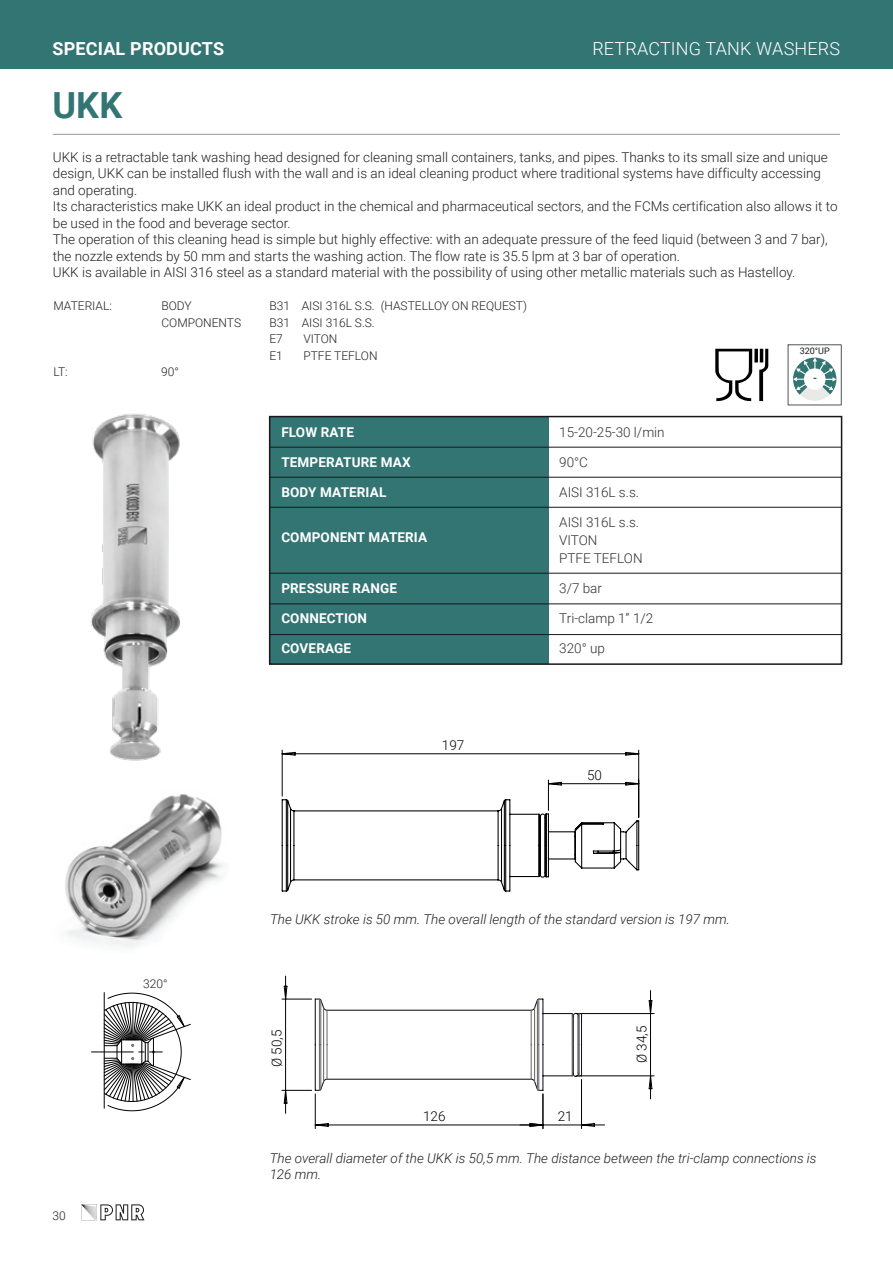
<style>
.page{position:relative;width:893px;height:1263px;background:#fff}
.page>*{position:absolute;margin:0;border:0;box-sizing:border-box;transform-origin:0 0}
.t1{font:700 36px "Roboto";color:#327573}
.t2{font:300 18px "Roboto";letter-spacing:.01em;color:#fff}
.t3{font:700 18px "Roboto";letter-spacing:.01em;color:#fff}
.t4{font:300 13.5px/16.5px "Roboto";color:#231f20}
.t5{font:italic 300 13.5px/16.5px "Roboto";color:#231f20}
.t6{font:300 13.5px/18px "Roboto";color:#2f2f2f}
.t7{font:700 13.5px "Roboto";letter-spacing:.01em;color:#fff}
.t8{font:300 13.5px "Roboto";color:#010101}
.t9{font:300 12px/16.5px "Roboto";color:#231f20}
.t10{font:300 12px "Roboto";color:#1c1c1c}
.t11{font:12px "Roboto";color:#181c1f}
.t12{font:9px "Roboto";color:#181c1f}
</style>
<div class="page">
<div style="left:0;top:0;width:893px;height:68px;background:#327573"></div>
<svg style="left:81px;top:1204px;width:63px;height:16px"></svg>
<img style="left:65px;top:794px;width:159px;height:153px">
<hr style="left:53px;top:134px;width:787px;height:1px;background:#9a9a9a">
<svg style="left:788px;top:344px;width:53px;height:61px"></svg>
<img style="left:90px;top:413px;width:90px;height:348px">
<svg style="left:91px;top:992px;width:100px;height:120px"></svg>
<div style="left:270px;top:417px;width:279px;height:247px;background:#327573"></div>
<div style="left:269px;top:416px;width:573px;height:249px;border:2px solid #18171c"></div>
<hr style="left:270px;top:573px;width:571px;height:1px;background:#18171c">
<hr style="left:270px;top:634px;width:571px;height:1px;background:#18171c">
<hr style="left:270px;top:447px;width:571px;height:1px;background:#18171c">
<hr style="left:270px;top:477px;width:571px;height:1px;background:#18171c">
<hr style="left:270px;top:507px;width:571px;height:1px;background:#18171c">
<hr style="left:270px;top:603px;width:571px;height:1px;background:#18171c">
<svg style="left:281px;top:749px;width:359px;height:143px"></svg>
<svg style="left:281px;top:975px;width:374px;height:139px"></svg>
<svg style="left:314px;top:998px;width:291px;height:131px"></svg>
<svg style="left:715px;top:349px;width:53px;height:52px"></svg>
<h2 class="t3" style="left:52px;top:36px;width:173px">SPECIAL PRODUCTS</h2>
<h1 class="t1" style="left:52px;top:80px;width:71px">UKK</h1>
<h2 class="t2" style="left:592px;top:36px;width:249px">RETRACTING TANK WASHERS</h2>
<p class="t4" style="left:53px;top:148px;width:786px">UKK is a retractable tank washing head designed for cleaning small containers, tanks, and pipes. Thanks to its small size and unique design, UKK can be installed flush with the wall and is an ideal cleaning product where traditional systems have difficulty accessing and operating.<br>Its characteristics make UKK an ideal product in the chemical and pharmaceutical sectors, and the FCMs certification also allows it to be used in the food and beverage sector.<br>The operation of this cleaning head is simple but highly effective: with an adequate pressure of the feed liquid (between 3 and 7 bar), the nozzle extends by 50 mm and starts the washing action. The flow rate is 35.5 lpm at 3 bar of operation.<br>UKK is available in AISI 316 steel as a standard material with the possibility of using other metallic materials such as Hastelloy.</p>
<p class="t9" style="left:53px;top:297px;width:60px">MATERIAL:</p>
<p class="t9" style="left:161px;top:297px;width:32px">BODY</p>
<p class="t9" style="left:269px;top:297px;width:259px">B31 AISI 316L S.S. (HASTELLOY ON REQUEST)</p>
<p class="t9" style="left:161px;top:314px;width:81px">COMPONENTS</p>
<p class="t9" style="left:269px;top:314px;width:107px">B31 AISI 316L S.S.<br>E7</p>
<p class="t9" style="left:303px;top:330px;width:36px">VITON</p>
<p class="t9" style="left:53px;top:363px;width:16px">LT:</p>
<p class="t9" style="left:161px;top:363px;width:19px">90°</p>
<p class="t9" style="left:143px;top:975px;width:26px">320°</p>
<p class="t9" style="left:269px;top:347px;width:15px">E1</p>
<p class="t9" style="left:303px;top:347px;width:76px">PTFE TEFLON</p>
<p class="t7" style="left:281px;top:423px;width:74px">FLOW RATE</p>
<p class="t7" style="left:281px;top:453px;width:131px">TEMPERATURE MAX</p>
<p class="t7" style="left:281px;top:483px;width:106px">BODY MATERIAL</p>
<p class="t7" style="left:281px;top:528px;width:147px">COMPONENT MATERIA</p>
<p class="t7" style="left:281px;top:579px;width:117px">PRESSURE RANGE</p>
<p class="t7" style="left:281px;top:609px;width:87px">CONNECTION</p>
<p class="t7" style="left:281px;top:639px;width:71px">COVERAGE</p>
<p class="t8" style="left:442px;top:736px;width:24px">197</p>
<p class="t6" style="left:559px;top:423px;width:107px">15-20-25-30 l/min</p>
<p class="t6" style="left:559px;top:453px;width:30px">90°C</p>
<p class="t6" style="left:559px;top:483px;width:81px">AISI 316L s.s.</p>
<p class="t6" style="left:559px;top:513px;width:85px">AISI 316L s.s.<br>VITON<br>PTFE TEFLON</p>
<p class="t6" style="left:559px;top:579px;width:44px">3/7 bar</p>
<p class="t6" style="left:559px;top:609px;width:96px">Tri-clamp 1” 1/2</p>
<p class="t6" style="left:559px;top:639px;width:47px">320° up</p>
<p class="t8" style="left:587px;top:766px;width:16px">50</p>
<p class="t5" style="left:270px;top:911px;width:461px">The UKK stroke is 50 mm. The overall length of the standard version is 197 mm.</p>
<p class="t8" style="left:267px;top:1067px;width:39px;rotate:-90deg">Ø 50,5</p>
<p class="t8" style="left:632px;top:1063px;width:39px;rotate:-90deg">Ø 34,5</p>
<p class="t12" style="left:800px;top:345px;width:32px">320°UP</p>
<p class="t11" style="left:813px;top:370px;width:5px">-</p>
<p class="t10" style="left:52px;top:1208px;width:15px">30</p>
<p class="t8" style="left:423px;top:1107px;width:24px">126</p>
<p class="t8" style="left:558px;top:1107px;width:16px">21</p>
<p class="t5" style="left:270px;top:1149px;width:548px">The overall diameter of the UKK is 50,5 mm. The distance between the tri-clamp connections is<br>126 mm.</p>
</div>
